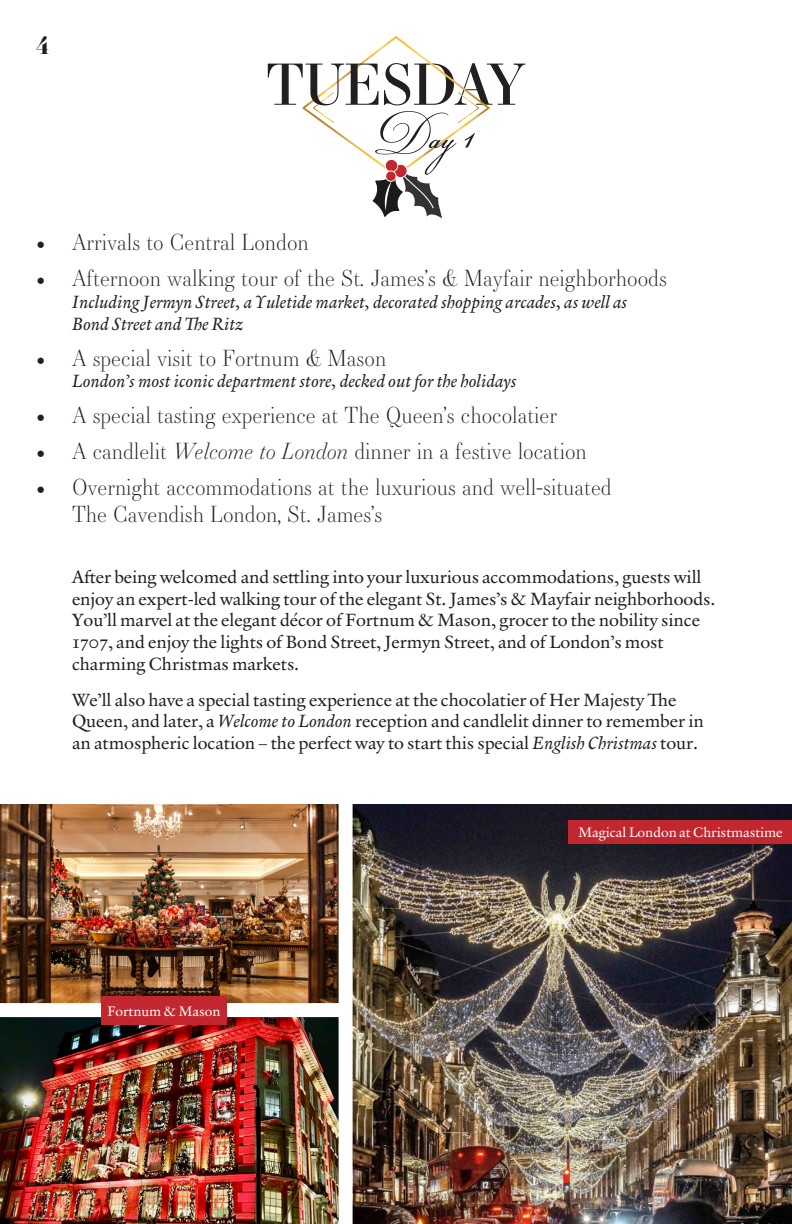
<style>
.page{position:relative;width:792px;height:1224px;background:#fff}
.page>*{position:absolute;margin:0;border:0;box-sizing:border-box;transform-origin:0 0}
.t1{font:56px "Essonnes Display";color:#231f20}
.t2{font:56px "Champignon";color:#231f20}
.t3{font:700 24px "Essonnes Display";color:#231f20}
.t4{font:300 22px/26.4px "Essonnes Display";color:#231f20}
.t5{font:18px/21.6px "Verdigris MVB Pro Text";color:#231f20}
.t6{font:italic 18px/21.6px "Verdigris MVB Pro Text";color:#231f20}
.t7{font:14px "Verdigris MVB Pro Text";color:#fff}
.s1{font-family:"Minion Pro";font-weight:400;font-size:24px}
.s2{font-style:italic}
</style>
<div class="page">
<img style="left:0;top:1017px;width:339px;height:207px">
<img style="left:0;top:805px;width:339px;height:198px">
<img style="left:353px;top:805px;width:439px;height:419px">
<svg style="left:302px;top:36px;width:188px;height:182px"></svg>
<svg style="left:385px;top:170px;width:12px;height:12px"></svg>
<div style="left:385px;top:170px;width:12px;height:12px;border:1px solid #fff;border-radius:5px"></div>
<svg style="left:791px;top:986px;width:1px;height:14px"></svg>
<div style="left:101px;top:996px;width:126px;height:29px;background:#c2262e"></div>
<div style="left:569px;top:821px;width:223px;height:23px;background:#c2262e"></div>
<h2 class="t3" style="left:36px;top:28px;width:15px">4</h2>
<p class="t1" style="left:266px;top:45px;width:261px">TUESDAY</p>
<p class="t2" style="left:374px;top:100px;width:58px">D</p>
<p class="t2" style="left:430px;top:96px;width:47px">ay1</p>
<p class="t4" style="left:36px;top:229px;width:274px"><span class="s1">•</span> Arrivals to Central London</p>
<p class="t4" style="left:36px;top:265px;width:632px"><span class="s1">•</span> Afternoon walking tour of the St. James’s &amp; Mayfair neighborhoods</p>
<p class="t6" style="left:72px;top:291px;width:557px">Including Jermyn Street, a Yuletide market, decorated shopping arcades, as well as<br>Bond Street and The Ritz</p>
<p class="t4" style="left:36px;top:344px;width:352px"><span class="s1">•</span> A special visit to Fortnum &amp; Mason</p>
<p class="t6" style="left:72px;top:370px;width:446px">London’s most iconic department store, decked out for the holidays</p>
<p class="t4" style="left:36px;top:401px;width:523px"><span class="s1">•</span> A special tasting experience at The Queen’s chocolatier</p>
<p class="t4" style="left:36px;top:437px;width:552px"><span class="s1">•</span> A candlelit <span class="s2">Welcome to London</span> dinner in a festive location</p>
<p class="t4" style="left:72px;top:473px;width:541px;text-indent:-36px"><span class="s1">•</span> Overnight accommodations at the luxurious and well-situated<br>The Cavendish London, St. James’s</p>
<p class="t5" style="left:72px;top:566px;width:645px">After being welcomed and settling into your luxurious accommodations, guests will enjoy an expert-led walking tour of the elegant St. James’s &amp; Mayfair neighborhoods.<br>You’ll marvel at the elegant décor of Fortnum &amp; Mason, grocer to the nobility since 1707, and enjoy the lights of Bond Street, Jermyn Street, and of London’s most charming Christmas markets.</p>
<p class="t5" style="left:72px;top:688px;width:633px">We’ll also have a special tasting experience at the chocolatier of Her Majesty The<br>Queen, and later, a <span class="s2">Welcome to London</span> reception and candlelit dinner to remember in an atmospheric location – the perfect way to start this special <span class="s2">English Christmas</span> tour.</p>
<p class="t7" style="left:107px;top:1001px;width:115px">Fortnum &amp; Mason</p>
<p class="t7" style="left:578px;top:823px;width:206px">Magical London at Christmastime</p>
</div>
